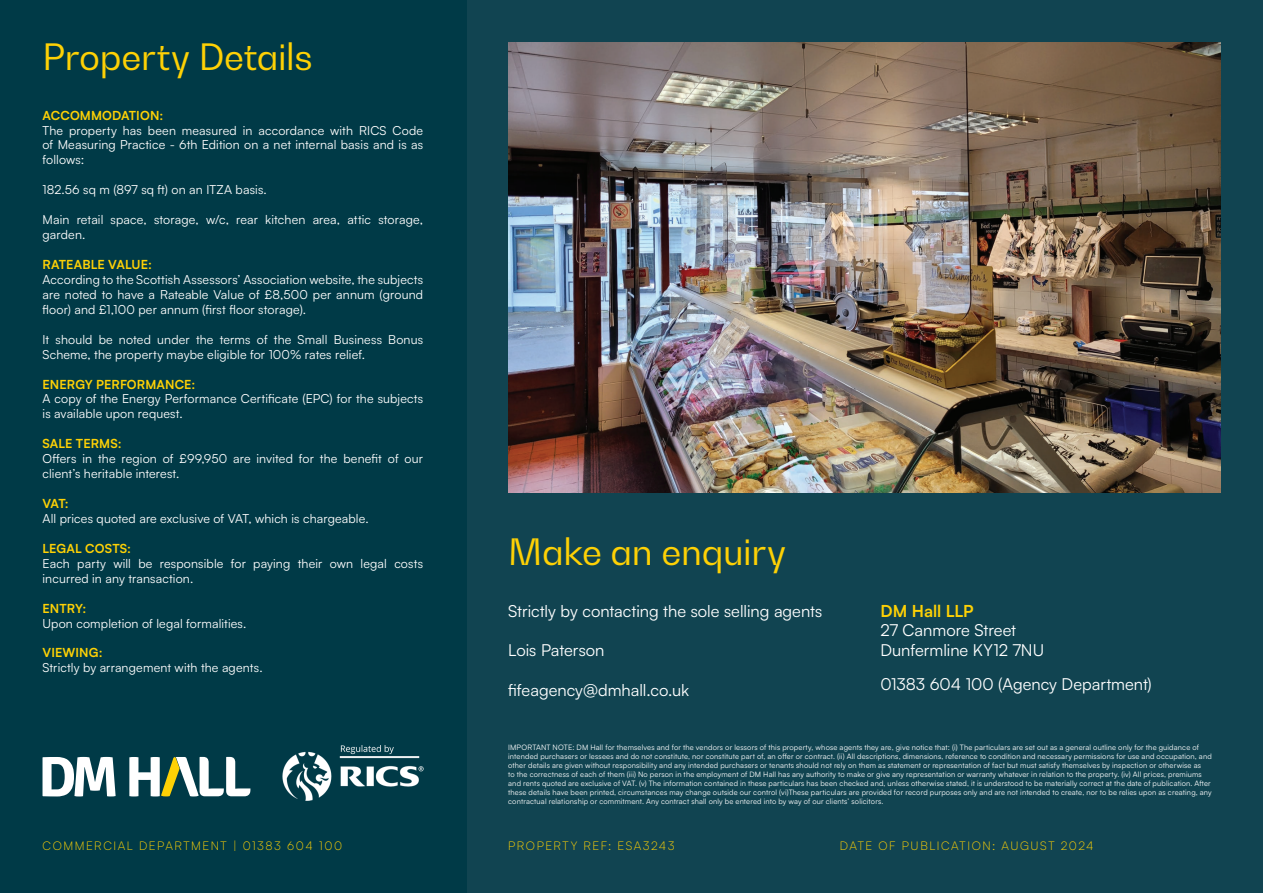
<style>
.page{position:relative;width:1263px;height:893px;background:#fff}
.page>*{position:absolute;margin:0;border:0;box-sizing:border-box;transform-origin:0 0}
.t1{font:36px "Bw Gradual DEMO";letter-spacing:-.01em;color:#fed105}
.text{font:16.5px/19.8px "Satoshi";color:#fff}
.text-2{font:12.45px/15px "Satoshi";letter-spacing:.01em;color:#fff}
.heads{font:700 12.45px "Satoshi";letter-spacing:.01em;color:#fed105}
.t2{font:300 12px "Satoshi";letter-spacing:.125em;color:#fed105}
.t3{font:7.5px/9px "Satoshi";letter-spacing:.02em;color:#fff}
.s1{font-weight:700;color:#fed105}
</style>
<div class="page">
<div style="left:466px;top:0;width:797px;height:893px;background:#114451"></div>
<div style="left:0;top:0;width:466px;height:893px;background:#003a47"></div>
<img style="left:283px;top:745px;width:140px;height:55px">
<svg style="left:43px;top:757px;width:73px;height:39px"></svg>
<svg style="left:129px;top:757px;width:121px;height:39px"></svg>
<img style="left:508px;top:43px;width:712px;height:449px">
<p class="t1" style="left:43px;top:34px;width:272px">Property Details</p>
<p class="heads" style="left:43px;top:106px;width:122px">ACCOMMODATION:</p>
<p class="text-2" style="left:43px;top:122px;width:382px;text-align:justify">The property has been measured in accordance with RICS Code of Measuring Practice - 6th Edition on a net internal basis and is as follows:</p>
<p class="text-2" style="left:43px;top:182px;width:226px">182.56 sq m (897 sq ft) on an ITZA basis.</p>
<p class="text-2" style="left:43px;top:212px;width:382px">Main retail space, storage, w/c, rear kitchen area, attic storage, garden.</p>
<p class="heads" style="left:43px;top:255px;width:111px">RATEABLE VALUE:</p>
<p class="text-2" style="left:43px;top:271px;width:382px;text-align:justify">According to the Scottish Assessors’ Association website, the subjects are noted to have a Rateable Value of £8,500 per annum (ground floor) and £1,100 per annum (first floor storage).</p>
<p class="text-2" style="left:43px;top:331px;width:382px">It should be noted under the terms of the Small Business Bonus<br>Scheme, the property maybe eligible for 100% rates relief.</p>
<p class="heads" style="left:43px;top:375px;width:154px">ENERGY PERFORMANCE:</p>
<p class="text-2" style="left:43px;top:391px;width:382px">A copy of the Energy Performance Certificate (EPC) for the subjects is available upon request.</p>
<p class="heads" style="left:43px;top:435px;width:81px">SALE TERMS:</p>
<p class="text-2" style="left:43px;top:451px;width:382px">Offers in the region of £99,950 are invited for the benefit of our client’s heritable interest.</p>
<p class="heads" style="left:43px;top:494px;width:28px">VAT:</p>
<p class="text-2" style="left:43px;top:510px;width:328px">All prices quoted are exclusive of VAT, which is chargeable.</p>
<p class="heads" style="left:43px;top:539px;width:90px">LEGAL COSTS:</p>
<p class="text-2" style="left:43px;top:555px;width:382px">Each party will be responsible for paying their own legal costs incurred in any transaction.</p>
<p class="heads" style="left:43px;top:599px;width:45px">ENTRY:</p>
<p class="text-2" style="left:43px;top:615px;width:205px">Upon completion of legal formalities.</p>
<p class="heads" style="left:43px;top:644px;width:62px">VIEWING:</p>
<p class="text-2" style="left:43px;top:660px;width:222px">Strictly by arrangement with the agents.</p>
<p class="t1" style="left:508px;top:529px;width:279px">Make an enquiry</p>
<p class="text" style="left:508px;top:600px;width:316px">Strictly by contacting the sole selling agents</p>
<p class="text" style="left:508px;top:640px;width:98px">Lois Paterson</p>
<p class="text" style="left:508px;top:679px;width:182px">fifeagency@dmhall.co.uk</p>
<p class="text" style="left:880px;top:600px;width:165px"><span class="s1">DM Hall LLP<br></span>27 Canmore Street<br>Dunfermline KY12 7NU</p>
<p class="text" style="left:880px;top:674px;width:273px">01383 604 100 (Agency Department)</p>
<p class="t3" style="left:508px;top:742px;width:705px">IMPORTANT NOTE: DM Hall for themselves and for the vendors or lessors of this property, whose agents they are, give notice that: (i) The particulars are set out as a general outline only for the guidance of intended purchasers or lessees and do not constitute, nor constitute part of, an offer or contract. (ii) All descriptions, dimensions, reference to condition and necessary permissions for use and occupation, and other details are given without responsibility and any intended purchasers or tenants should not rely on them as statement or representation of fact but must satisfy themselves by inspection or otherwise as<br>to the correctness of each of them (iii) No person in the employment of DM Hall has any authority to make or give any representation or warranty whatever in relation to the property. (iv) All prices, premiums and rents quoted are exclusive of VAT. (v) The information contained in these particulars has been checked and, unless otherwise stated, it is understood to be materially correct at the date of publication. After these details have been printed, circumstances may change outside our control (vi)These particulars are provided for record purposes only and are not intended to create, nor to be relies upon as creating, any contractual relationship or commitment. Any contract shall only be entered into by way of our clients’ solicitors.</p>
<p class="t2" style="left:43px;top:838px;width:301px">COMMERCIAL DEPARTMENT | 01383 604 100</p>
<p class="t2" style="left:508px;top:838px;width:168px">PROPERTY REF: ESA3243</p>
<p class="t2" style="left:840px;top:838px;width:255px">DATE OF PUBLICATION: AUGUST 2024</p>
</div>
